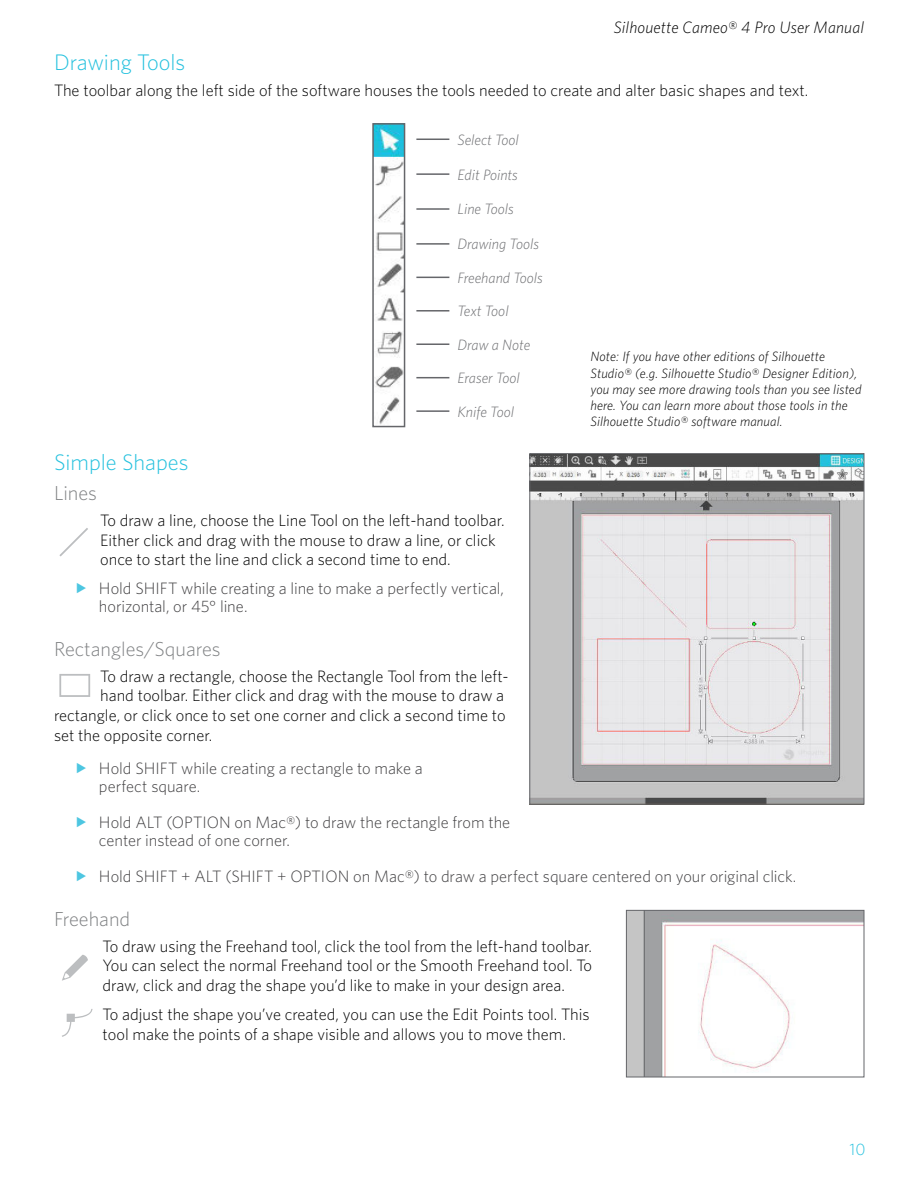
<style>
.page{position:relative;width:918px;height:1188px;background:#fff}
.page>*{position:absolute;margin:0;border:0;box-sizing:border-box;transform-origin:0 0}
.t1{font:300 22.5px "Whitney";color:#25c1de}
.t2{font:300 20.25px "Whitney";color:#808284}
.t3{font:300 16.5px/19.8px "Whitney";color:#000}
.t4{font:300 16.5px/18px "Whitney";letter-spacing:-.005em;color:#414042}
.t5{font:italic 300 16.5px "Whitney";letter-spacing:.01em;color:#000}
.t6{font:300 16.5px "Whitney";color:#25c1de}
.t7{font:italic 300 15px "Whitney";color:#6d6e71}
.t8{font:italic 300 13.5px/16.2px "Whitney";letter-spacing:.01em;color:#000}
</style>
<div class="page">
<img style="left:375px;top:126px;width:27px;height:298px">
<div style="left:372px;top:123px;width:33px;height:304px;border:2px solid #65666a"></div>
<hr style="left:416px;top:139px;width:33px;height:1px;background:#65666a">
<hr style="left:416px;top:173px;width:33px;height:2px;background:#65666a">
<hr style="left:416px;top:208px;width:33px;height:2px;background:#65666a">
<hr style="left:416px;top:243px;width:33px;height:2px;background:#65666a">
<hr style="left:416px;top:277px;width:33px;height:1px;background:#65666a">
<hr style="left:416px;top:310px;width:33px;height:2px;background:#65666a">
<hr style="left:416px;top:343px;width:33px;height:2px;background:#65666a">
<hr style="left:416px;top:377px;width:33px;height:1px;background:#65666a">
<hr style="left:416px;top:410px;width:33px;height:2px;background:#65666a">
<img style="left:531px;top:455px;width:331px;height:348px">
<div style="left:529px;top:453px;width:335px;height:352px;border:1px solid #65666a"></div>
<svg style="left:59px;top:528px;width:29px;height:29px"></svg>
<svg style="left:59px;top:674px;width:31px;height:23px"></svg>
<img style="left:628px;top:912px;width:234px;height:163px">
<div style="left:626px;top:910px;width:238px;height:167px;border:1px solid #65666a"></div>
<svg style="left:62px;top:955px;width:26px;height:26px"></svg>
<svg style="left:62px;top:1009px;width:30px;height:28px"></svg>
<p class="t5" style="left:614px;top:18px;width:252px">Silhouette Cameo® 4 Pro User Manual</p>
<h1 class="t1" style="left:54px;top:53px;width:133px">Drawing Tools</h1>
<p class="t3" style="left:54px;top:81px;width:756px">The toolbar along the left side of the software houses the tools needed to create and alter basic shapes and text.</p>
<p class="t7" style="left:458px;top:134px;width:63px">Select Tool</p>
<p class="t7" style="left:458px;top:169px;width:62px">Edit Points</p>
<p class="t7" style="left:458px;top:203px;width:58px">Line Tools</p>
<p class="t7" style="left:458px;top:238px;width:83px">Drawing Tools</p>
<p class="t7" style="left:458px;top:272px;width:87px">Freehand Tools</p>
<p class="t7" style="left:458px;top:305px;width:53px">Text Tool</p>
<p class="t7" style="left:458px;top:339px;width:74px">Draw a Note</p>
<p class="t7" style="left:458px;top:372px;width:64px">Eraser Tool</p>
<p class="t7" style="left:458px;top:406px;width:58px">Knife Tool</p>
<p class="t8" style="left:590px;top:350px;width:273px">Note: If you have other editions of Silhouette Studio® (e.g. Silhouette Studio® Designer Edition), you may see more drawing tools than you see listed here. You can learn more about those tools in the Silhouette Studio® software manual.</p>
<h1 class="t1" style="left:54px;top:453px;width:136px">Simple Shapes</h1>
<p class="t2" style="left:54px;top:485px;width:45px">Lines</p>
<p class="t3" style="left:100px;top:511px;width:406px">To draw a line, choose the Line Tool on the left-hand toolbar.<br>Either click and drag with the mouse to draw a line, or click once to start the line and click a second time to end.</p>
<p class="t4" style="left:99px;top:580px;width:407px">Hold SHIFT while creating a line to make a perfectly vertical, horizontal, or 45° line.</p>
<p class="t2" style="left:54px;top:641px;width:168px">Rectangles/Squares</p>
<p class="t3" style="left:100px;top:667px;width:410px">To draw a rectangle, choose the Rectangle Tool from the left-</p>
<p class="t3" style="left:100px;top:687px;width:406px">hand toolbar. Either click and drag with the mouse to draw a</p>
<p class="t3" style="left:54px;top:707px;width:453px">rectangle, or click once to set one corner and click a second time to</p>
<p class="t3" style="left:54px;top:726px;width:160px">set the opposite corner.</p>
<p class="t4" style="left:99px;top:760px;width:325px">Hold SHIFT while creating a rectangle to make a perfect square.</p>
<p class="t4" style="left:99px;top:814px;width:413px">Hold ALT (OPTION on Mac®) to draw the rectangle from the center instead of one corner.</p>
<p class="t4" style="left:99px;top:868px;width:699px">Hold SHIFT + ALT (SHIFT + OPTION on Mac®) to draw a perfect square centered on your original click.</p>
<p class="t2" style="left:54px;top:911px;width:78px">Freehand</p>
<p class="t3" style="left:103px;top:937px;width:491px;text-align:justify">To draw using the Freehand tool, click the tool from the left-hand toolbar.<br>You can select the normal Freehand tool or the Smooth Freehand tool. To draw, click and drag the shape you’d like to make in your design area.</p>
<p class="t3" style="left:103px;top:1005px;width:489px">To adjust the shape you’ve created, you can use the Edit Points tool. This tool make the points of a shape visible and allows you to move them.</p>
<p class="t6" style="left:850px;top:1142px;width:17px">10</p>
</div>
